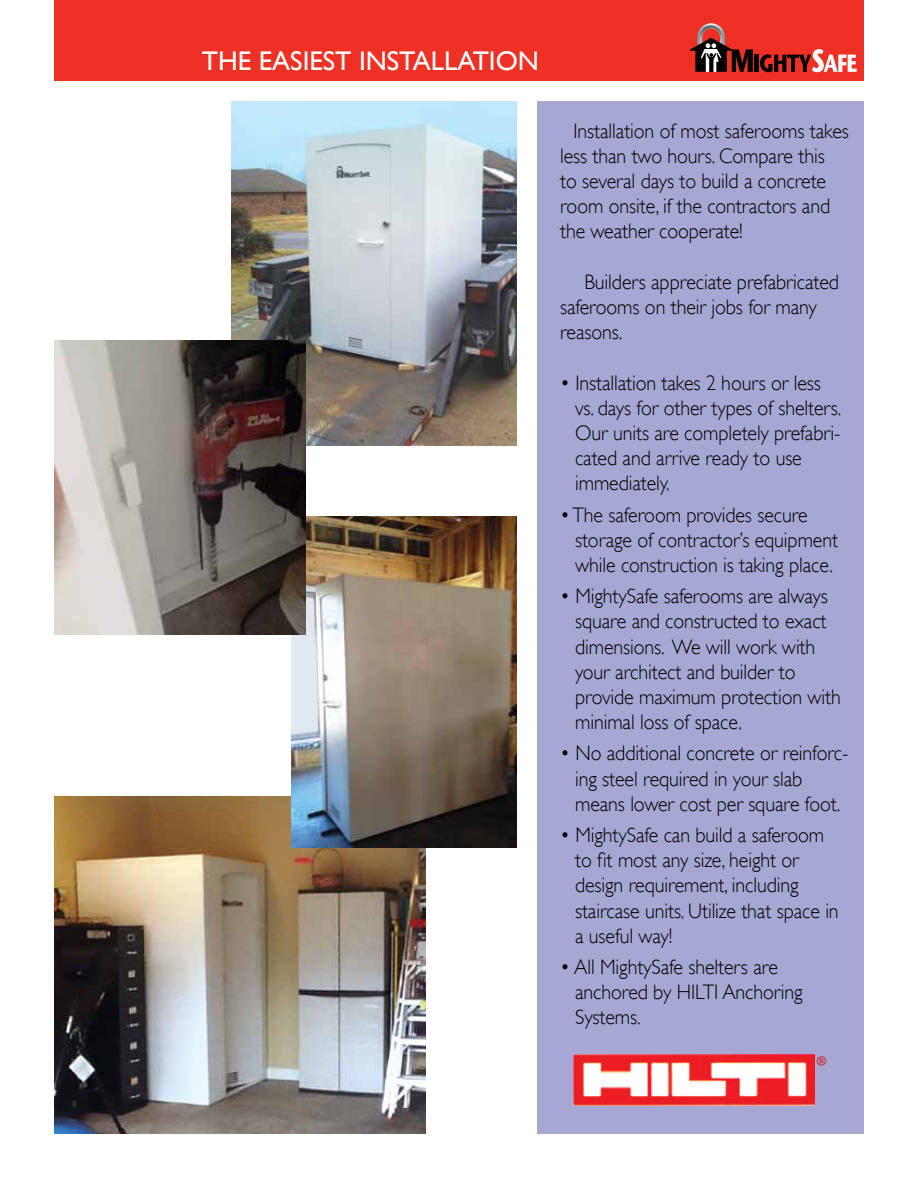
<style>
.page{position:relative;width:918px;height:1188px;background:#fff}
.page>*{position:absolute;margin:0;border:0;box-sizing:border-box;transform-origin:0 0}
.t1{font:36px "Minion Pro";color:#d2232a}
.t2{font:27px "Gill Sans";color:#fff}
.t3{font:300 21px/25.2px "Gill Sans";letter-spacing:-.005em;color:#000;scale:.95 1}
</style>
<div class="page">
<img style="left:55px;top:797px;width:371px;height:337px">
<div style="left:54px;top:0;width:810px;height:81px;background:#ee3124"></div>
<svg style="left:690px;top:23px;width:63px;height:49px"></svg>
<hr style="left:755px;top:55px;width:4px;height:17px;background:#000">
<svg style="left:760px;top:49px;width:97px;height:23px"></svg>
<div style="left:538px;top:102px;width:326px;height:1032px;background:#a7a7d3"></div>
<img style="left:231px;top:102px;width:285px;height:344px">
<img style="left:292px;top:516px;width:224px;height:331px">
<img style="left:574px;top:1054px;width:241px;height:51px">
<img style="left:54px;top:341px;width:252px;height:293px">
<p class="t2" style="left:202px;top:45px;width:339px">THE EASIEST INSTALLATION</p>
<p class="t3" style="left:560px;top:118px;width:306px;text-indent:14px">Installation of most saferooms takes less than two hours. Compare this<br>to several days to build a concrete room onsite, if the contractors and the weather cooperate!</p>
<p class="t3" style="left:560px;top:269px;width:295px;text-indent:24px">Builders appreciate prefabricated saferooms on their jobs for many reasons.</p>
<p class="t3" style="left:575px;top:370px;width:282px;text-indent:-15px">• Installation takes 2 hours or less vs. days for other types of shelters.<br>Our units are completely prefabri&shy;cated and arrive ready to use immediately.</p>
<p class="t3" style="left:575px;top:502px;width:278px;text-indent:-15px">• The saferoom provides secure storage of contractor’s equipment while construction is taking place.</p>
<p class="t3" style="left:575px;top:584px;width:281px;text-indent:-15px">• MightySafe saferooms are always square and constructed to exact dimensions. We will work with your architect and builder to provide maximum protection with minimal loss of space.</p>
<p class="t3" style="left:575px;top:741px;width:289px;text-indent:-15px">• No additional concrete or reinforc&shy;ing steel required in your slab means lower cost per square foot.</p>
<p class="t3" style="left:575px;top:822px;width:279px;text-indent:-15px">• MightySafe can build a saferoom to fit most any size, height or design requirement, including staircase units. Utilize that space in a useful way!</p>
<p class="t3" style="left:575px;top:954px;width:241px;text-indent:-15px">• All MightySafe shelters are anchored by HILTI Anchoring<br>Systems.</p>
<h1 class="t1" style="left:816px;top:1045px;width:13px">®</h1>
</div>
